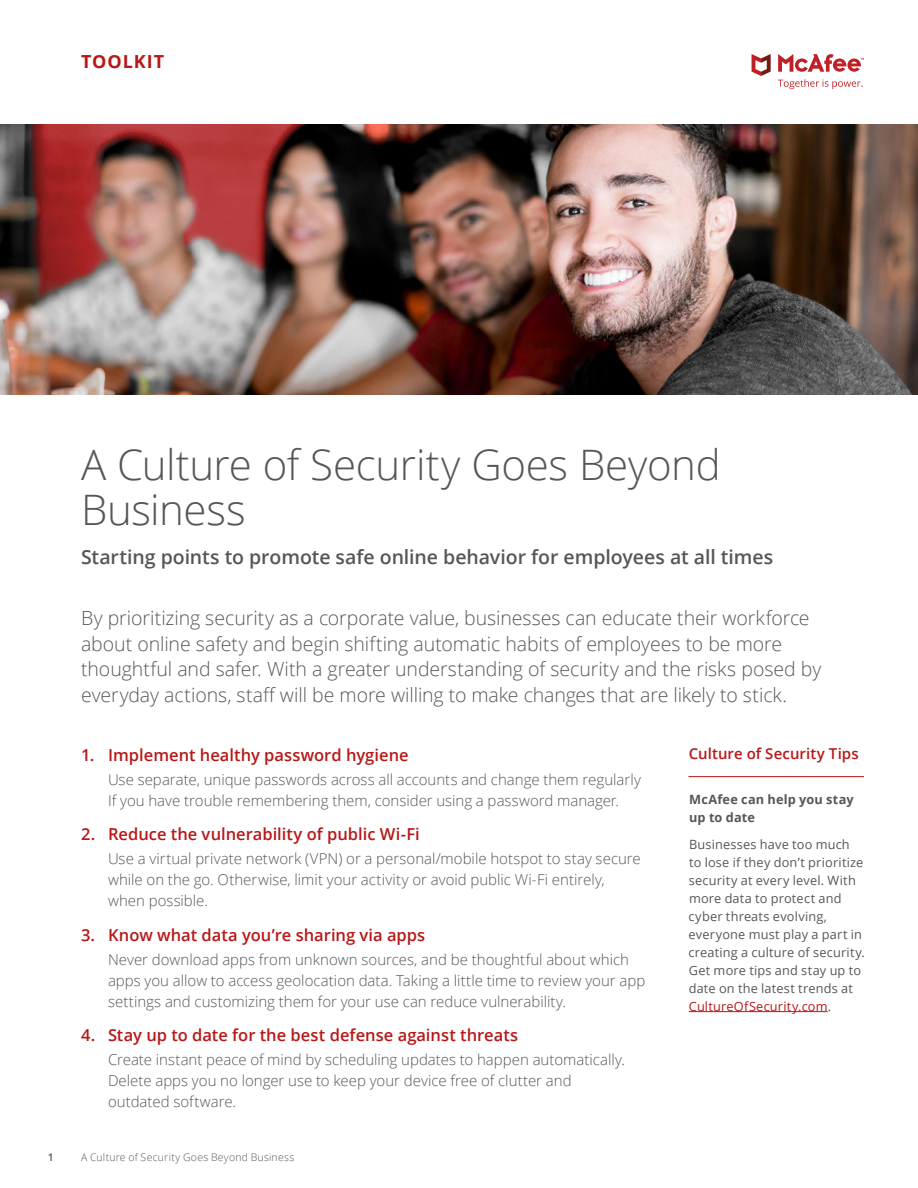
<style>
.page{position:relative;width:918px;height:1188px;background:#fff}
.page>*{position:absolute;margin:0;border:0;box-sizing:border-box;transform-origin:0 0}
.Title_28_32_Light{font:300 42px/45px "Open Sans";letter-spacing:-.01em;color:#545759}
.Body_13_17_Light{font:300 19.5px/25.5px "Open Sans";letter-spacing:-.005em;color:#545759}
.Subhead_13_16_Semibo{font:600 19.5px "Open Sans";letter-spacing:-.005em;color:#545759}
.t1{font:700 18px "Open Sans";letter-spacing:.05em;color:#b81717}
.t2{font:600 16.5px "Open Sans";color:#b81717}
.Bullet_body_10_14_li{font:300 15px/21px "Open Sans";color:#545759}
.t3{font:600 15px "Open Sans";letter-spacing:.005em;color:#b81717}
.Sidebar_Body_8_5_12{font:12.75px/18px "Open Sans";letter-spacing:.015em;color:#545759}
.Sidebar_Body_8_5_12-2{font:700 12.75px/18px "Open Sans";letter-spacing:.015em;color:#545759}
.t4{font:300 10.5px "Open Sans";letter-spacing:.025em;color:#545759}
.t5{font:600 10.5px "Open Sans";color:#545759}
.s1{color:#b81717}
</style>
<div class="page">
<img style="left:0;top:124px;width:918px;height:270px">
<svg style="left:778px;top:79px;width:85px;height:10px"></svg>
<svg style="left:778px;top:54px;width:86px;height:18px"></svg>
<svg style="left:752px;top:54px;width:19px;height:22px"></svg>
<hr style="left:689px;top:1011px;width:139px;height:1px;background:#b81717">
<hr style="left:688px;top:776px;width:176px;height:1px;background:#b81717">
<p class="t1" style="left:81px;top:49px;width:85px">TOOLKIT</p>
<p class="Title_28_32_Light" style="left:81px;top:441px;width:641px">A Culture of Security Goes Beyond<br>Business</p>
<p class="Subhead_13_16_Semibo" style="left:81px;top:544px;width:694px">Starting points to promote safe online behavior for employees at all times</p>
<p class="Body_13_17_Light" style="left:81px;top:605px;width:742px">By prioritizing security as a corporate value, businesses can educate their workforce about online safety and begin shifting automatic habits of employees to be more thoughtful and safer. With a greater understanding of security and the risks posed by everyday actions, staff will be more willing to make changes that are likely to stick.</p>
<p class="t2" style="left:81px;top:743px;width:329px">1. Implement healthy password hygiene</p>
<p class="Bullet_body_10_14_li" style="left:108px;top:768px;width:535px">Use separate, unique passwords across all accounts and change them regularly<br>If you have trouble remembering them, consider using a password manager.</p>
<p class="t2" style="left:81px;top:823px;width:340px">2. Reduce the vulnerability of public Wi-Fi</p>
<p class="Bullet_body_10_14_li" style="left:108px;top:848px;width:534px">Use a virtual private network (VPN) or a personal/mobile hotspot to stay secure while on the go. Otherwise, limit your activity or avoid public Wi-Fi entirely, when possible.</p>
<p class="t2" style="left:81px;top:923px;width:346px">3. Know what data you’re sharing via apps</p>
<p class="Bullet_body_10_14_li" style="left:108px;top:948px;width:539px">Never download apps from unknown sources, and be thoughtful about which apps you allow to access geolocation data. Taking a little time to review your app settings and customizing them for your use can reduce vulnerability.</p>
<p class="t2" style="left:81px;top:1024px;width:439px">4. Stay up to date for the best defense against threats</p>
<p class="Bullet_body_10_14_li" style="left:108px;top:1049px;width:519px">Create instant peace of mind by scheduling updates to happen automatically.<br>Delete apps you no longer use to keep your device free of clutter and outdated software.</p>
<p class="t5" style="left:48px;top:1150px;width:7px">1</p>
<p class="t4" style="left:81px;top:1150px;width:215px">A Culture of Security Goes Beyond Business</p>
<p class="t3" style="left:689px;top:744px;width:171px">Culture of Security Tips</p>
<p class="Sidebar_Body_8_5_12-2" style="left:689px;top:790px;width:166px">McAfee can help you stay up to date</p>
<p class="Sidebar_Body_8_5_12" style="left:689px;top:835px;width:178px">Businesses have too much<br>to lose if they don’t prioritize security at every level. With more data to protect and cyber threats evolving, everyone must play a part in creating a culture of security.<br>Get more tips and stay up to date on the latest trends at<br><span class="s1">CultureOfSecurity.com</span>.</p>
</div>
